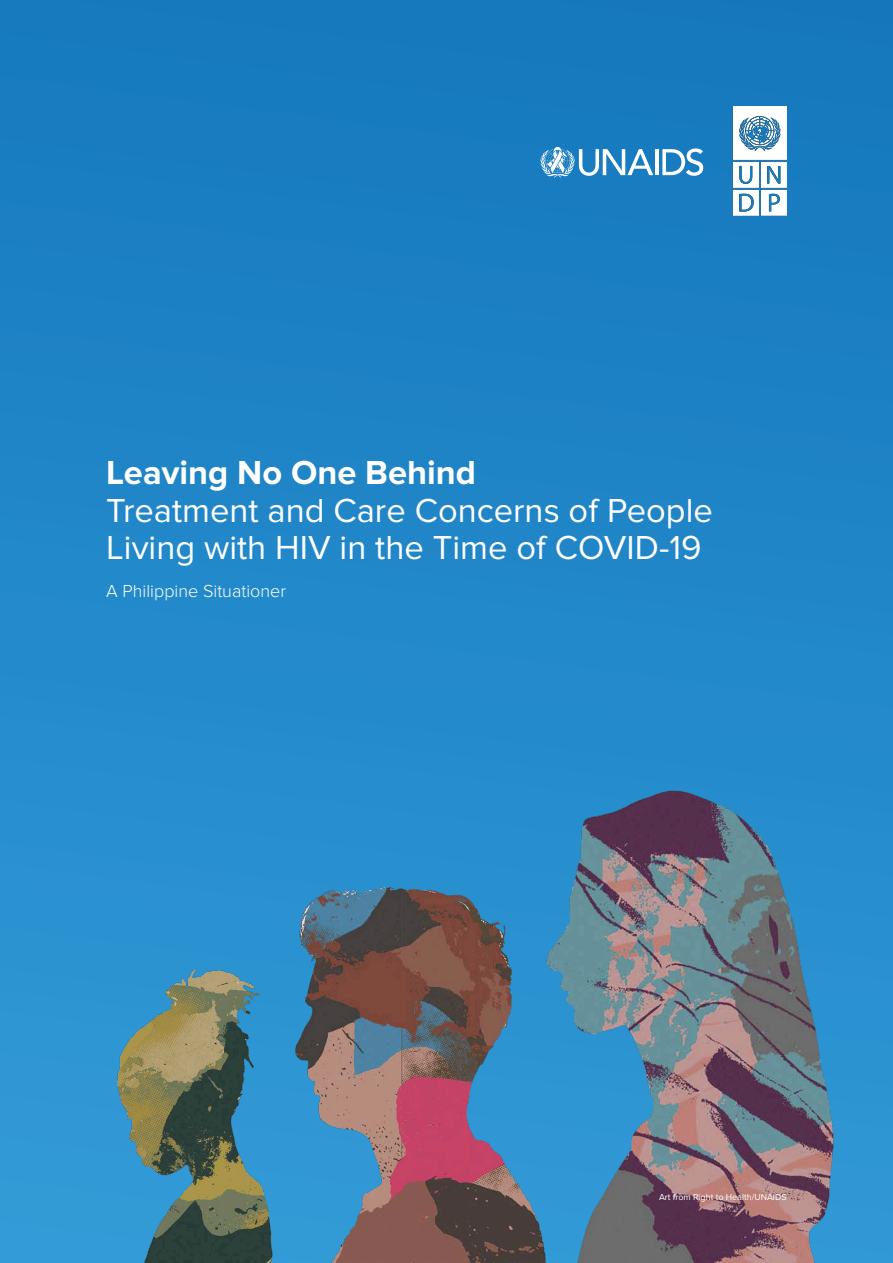
<style>
.page{position:relative;width:893px;height:1263px;background:#1c80c4}
.page>*{position:absolute;margin:0;border:0;box-sizing:border-box;transform-origin:0 0}
.t1{font:34.5px/37.5px "Proxima Nova";color:#fff}
.t2{font:700 34.5px "Proxima Nova";color:#fff}
.t3{font:300 18px "Proxima Nova";color:#fff}
.t4{font:9px "Proxima Nova";color:#fff}
</style>
<div class="page">
<img style="left:732px;top:106px;width:55px;height:110px">
<hr style="left:655px;top:149px;width:4px;height:26px;background:#fff">
<svg style="left:662px;top:148px;width:41px;height:28px"></svg>
<svg style="left:540px;top:147px;width:113px;height:31px"></svg>
<img style="left:0;top:646px;width:893px;height:617px">
<p class="t2" style="left:106px;top:453px;width:371px">Leaving No One Behind</p>
<p class="t1" style="left:106px;top:492px;width:608px">Treatment and Care Concerns of People<br>Living with HIV in the Time of COVID-19</p>
<p class="t3" style="left:106px;top:581px;width:181px">A Philippine Situationer</p>
<p class="t4" style="left:659px;top:1191px;width:129px">Art from Right to Health/UNAIDS</p>
</div>
